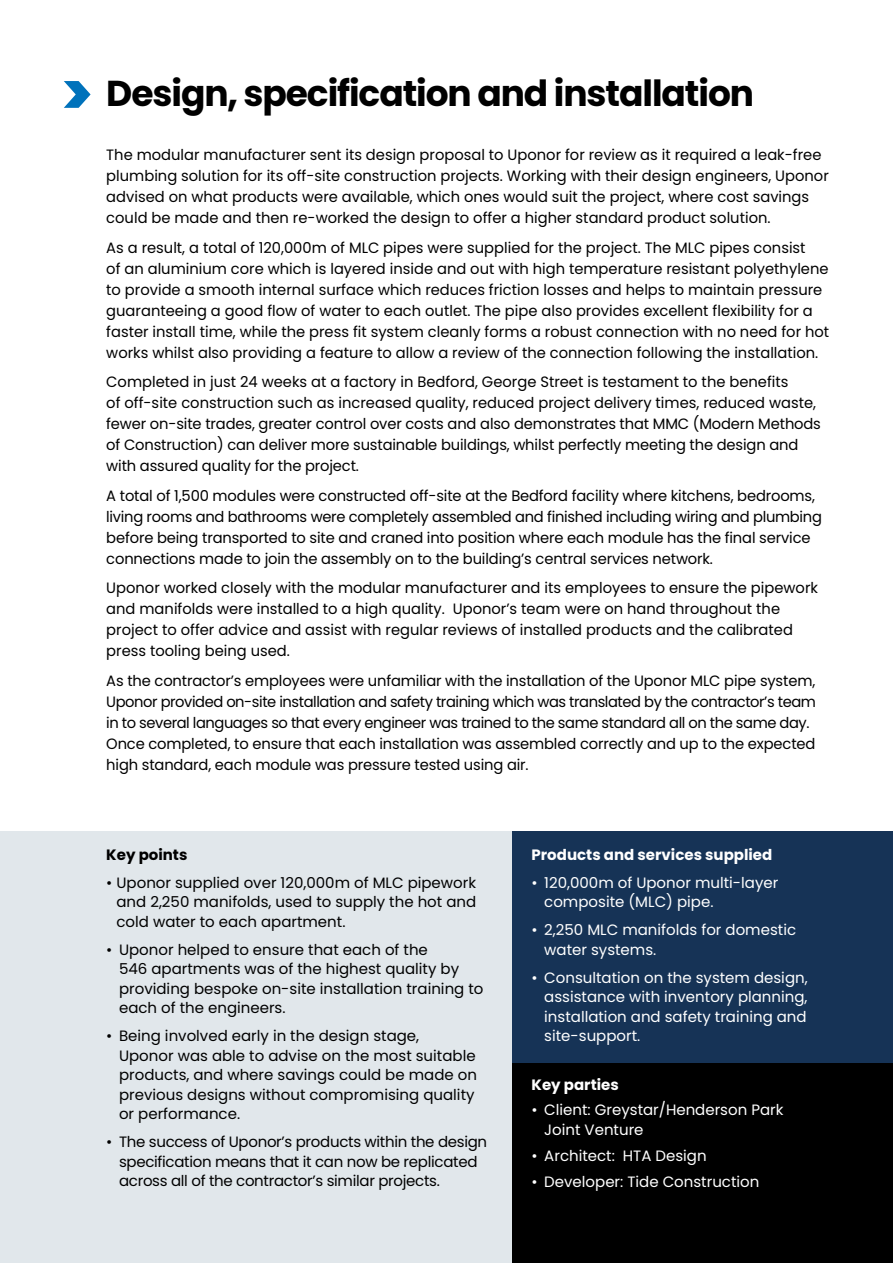
<style>
.page{position:relative;width:893px;height:1263px;background:#fff}
.page>*{position:absolute;margin:0;border:0;box-sizing:border-box;transform-origin:0 0}
.t1{font:700 36px "Poppins";letter-spacing:-.03em;color:#000}
.t2{font:15px/21px "Poppins";color:#000}
.t3{font:15px/19.5px "Poppins";color:#fff}
.t4{font:15px/19.5px "Poppins";letter-spacing:-.02em;color:#000}
.t5{font:700 15px "Poppins";color:#fff}
.t6{font:700 15px "Poppins";color:#000}
</style>
<div class="page">
<div style="left:0;top:831px;width:512px;height:281px;background:#e1e7eb"></div>
<div style="left:0;top:1035px;width:512px;height:228px;background:#e1e7eb"></div>
<div style="left:512px;top:831px;width:381px;height:238px;background:#163356"></div>
<div style="left:512px;top:1063px;width:381px;height:200px;background:#000"></div>
<svg style="left:64px;top:81px;width:27px;height:27px"></svg>
<h1 class="t1" style="left:106px;top:72px;width:649px">Design, specification and installation</h1>
<p class="t2" style="left:106px;top:145px;width:724px">The modular manufacturer sent its design proposal to Uponor for review as it required a leak-free plumbing solution for its off-site construction projects. Working with their design engineers, Uponor advised on what products were available, which ones would suit the project, where cost savings could be made and then re-worked the design to offer a higher standard product solution.</p>
<p class="t2" style="left:106px;top:237px;width:724px">As a result, a total of 120,000m of MLC pipes were supplied for the project. The MLC pipes consist<br>of an aluminium core which is layered inside and out with high temperature resistant polyethylene to provide a smooth internal surface which reduces friction losses and helps to maintain pressure guaranteeing a good flow of water to each outlet. The pipe also provides excellent flexibility for a faster install time, while the press fit system cleanly forms a robust connection with no need for hot works whilst also providing a feature to allow a review of the connection following the installation.</p>
<p class="t2" style="left:106px;top:372px;width:716px">Completed in just 24 weeks at a factory in Bedford, George Street is testament to the benefits<br>of off-site construction such as increased quality, reduced project delivery times, reduced waste, fewer on-site trades, greater control over costs and also demonstrates that MMC (Modern Methods of Construction) can deliver more sustainable buildings, whilst perfectly meeting the design and with assured quality for the project.</p>
<p class="t2" style="left:106px;top:485px;width:717px">A total of 1,500 modules were constructed off-site at the Bedford facility where kitchens, bedrooms, living rooms and bathrooms were completely assembled and finished including wiring and plumbing before being transported to site and craned into position where each module has the final service connections made to join the assembly on to the building’s central services network.</p>
<p class="t2" style="left:106px;top:578px;width:713px">Uponor worked closely with the modular manufacturer and its employees to ensure the pipework and manifolds were installed to a high quality. Uponor’s team were on hand throughout the project to offer advice and assist with regular reviews of installed products and the calibrated press tooling being used.</p>
<p class="t2" style="left:106px;top:670px;width:711px">As the contractor’s employees were unfamiliar with the installation of the Uponor MLC pipe system, Uponor provided on-site installation and safety training which was translated by the contractor’s team in to several languages so that every engineer was trained to the same standard all on the same day.<br>Once completed, to ensure that each installation was assembled correctly and up to the expected high standard, each module was pressure tested using air.</p>
<p class="t6" style="left:106px;top:846px;width:83px">Key points</p>
<p class="t2" style="left:116px;top:873px;width:361px;line-height:19.5px;text-align:justify;text-indent:-10px">• Uponor supplied over 120,000m of MLC pipework and 2,250 manifolds, used to supply the hot and cold water to each apartment.</p>
<p class="t2" style="left:119px;top:940px;width:366px;line-height:19.5px;text-indent:-13px">• Uponor helped to ensure that each of the<br>546 apartments was of the highest quality by providing bespoke on-site installation training to each of the engineers.</p>
<p class="t2" style="left:119px;top:1026px;width:359px;line-height:19.5px;text-indent:-13px">• Being involved early in the design stage, Uponor was able to advise on the most suitable products, and where savings could be made on previous designs without compromising quality or performance.</p>
<p class="t4" style="left:119px;top:1132px;width:370px;text-indent:-13px">• The success of Uponor’s products within the design specification means that it can now be replicated across all of the contractor’s similar projects.</p>
<p class="t5" style="left:531px;top:846px;width:242px">Products and services supplied</p>
<p class="t3" style="left:544px;top:873px;width:236px;text-indent:-13px">• 120,000m of Uponor multi-layer composite (MLC) pipe.</p>
<p class="t3" style="left:544px;top:920px;width:253px;text-indent:-13px">• 2,250 MLC manifolds for domestic water systems.</p>
<p class="t3" style="left:544px;top:968px;width:265px;text-align:justify;text-indent:-13px">• Consultation on the system design, assistance with inventory planning, installation and safety training and site-support.</p>
<p class="t5" style="left:531px;top:1075px;width:89px">Key parties</p>
<p class="t3" style="left:544px;top:1100px;width:241px;text-indent:-13px">• Client: Greystar/Henderson Park<br>Joint Venture</p>
<p class="t3" style="left:531px;top:1146px;width:177px">• Architect: HTA Design</p>
<p class="t3" style="left:531px;top:1172px;width:229px">• Developer: Tide Construction</p>
</div>
